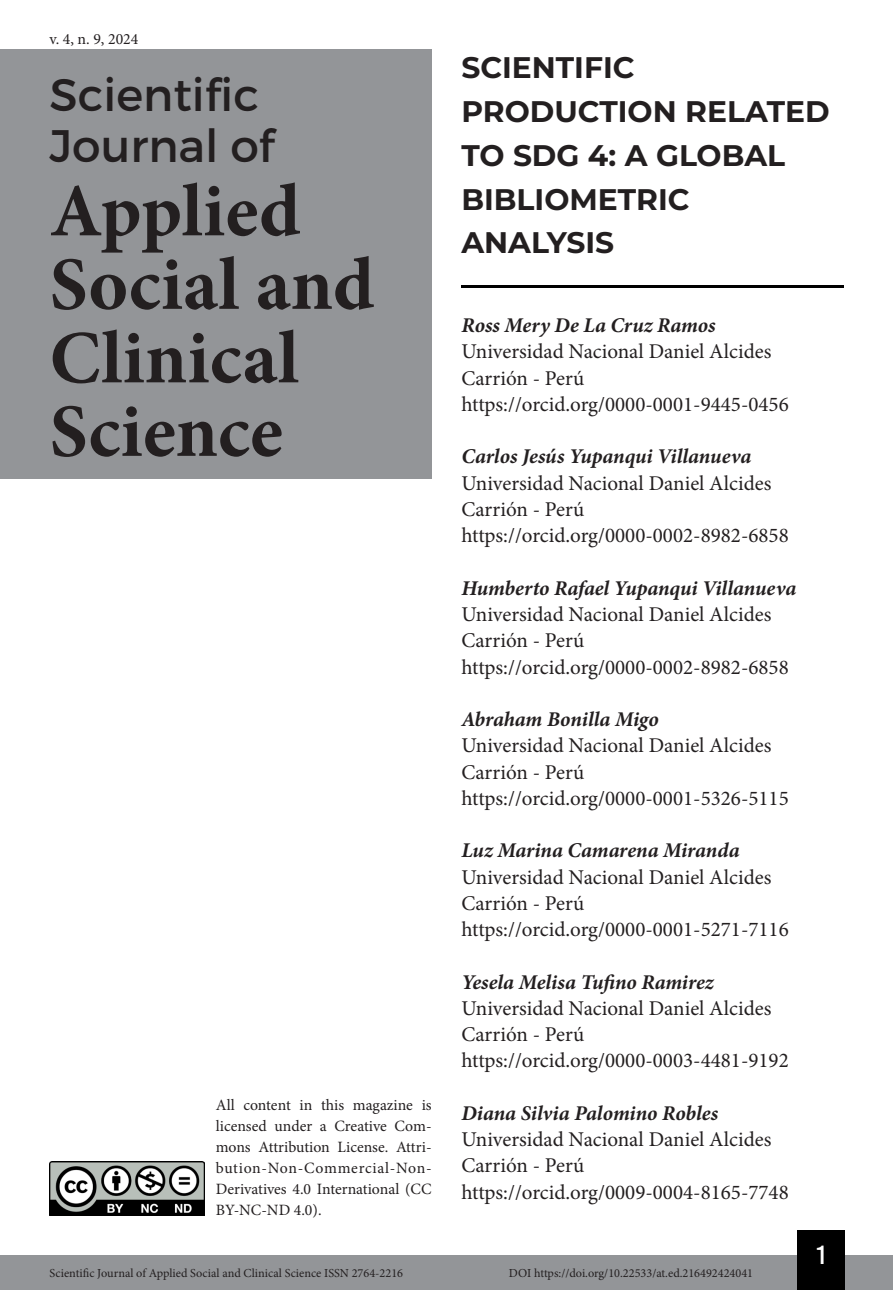
<style>
.page{position:relative;width:893px;height:1290px;background:#fff}
.page>*{position:absolute;margin:0;border:0;box-sizing:border-box;transform-origin:0 0}
.t1{font:700 75.25px/73.5px "Minion Pro";color:#231f20}
.t2{font:45.5px/50.8px "Montserrat";color:#231f20}
.Título_Artigo{font:700 29.75px/43.8px "Montserrat";color:#231f20}
.t3{font:26.25px "Bebas Kai";color:#fff}
.Infos_autor{font:21px "Minion Pro";color:#231f20}
.NOME_AUTOR{font:italic 700 21px "Minion Pro";letter-spacing:-.005em;color:#231f20}
.t4{font:15.75px/21px "Minion Pro";color:#231f20;text-align:justify}
.t5{font:12.25px "Minion Pro";color:#231f20}
</style>
<div class="page">
<div style="left:0;top:1255px;width:893px;height:35px;background:#939598"></div>
<div style="left:797px;top:1230px;width:48px;height:60px;background:#000"></div>
<img style="left:50px;top:1161px;width:154px;height:54px">
<div style="left:0;top:50px;width:432px;height:429px;background:#939598"></div>
<hr style="left:461px;top:285px;width:382px;height:3px;background:#000">
<p class="t4" style="left:50px;top:28px;width:90px">v. 4, n. 9, 2024</p>
<h2 class="t2" style="left:50px;top:69px;width:226px">Scientific<br>Journal of</h2>
<h1 class="t1" style="left:50px;top:174px;width:326px">Applied<br>Social and<br>Clinical<br>Science</h1>
<p class="t4" style="left:216px;top:1095px;width:217px">All content in this magazine is licensed under a Creative Com&shy;mons Attribution License. Attri&shy;bution-Non-Commercial-Non-Derivatives 4.0 International (CC BY-NC-ND 4.0).</p>
<p class="Título_Artigo" style="left:461px;top:44px;width:370px">SCIENTIFIC<br>PRODUCTION RELATED<br>TO SDG 4: A GLOBAL<br>BIBLIOMETRIC<br>ANALYSIS</p>
<p class="NOME_AUTOR" style="left:461px;top:310px;width:256px">Ross Mery De La Cruz Ramos</p>
<p class="Infos_autor" style="left:461px;top:338px;width:312px">Universidad Nacional Daniel Alcides</p>
<p class="Infos_autor" style="left:461px;top:364px;width:124px">Carrión - Perú</p>
<p class="Infos_autor" style="left:461px;top:390px;width:329px">https://orcid.org/0000-0001-9445-0456</p>
<p class="NOME_AUTOR" style="left:461px;top:442px;width:292px">Carlos Jesús Yupanqui Villanueva</p>
<p class="Infos_autor" style="left:461px;top:469px;width:312px">Universidad Nacional Daniel Alcides</p>
<p class="Infos_autor" style="left:461px;top:495px;width:124px">Carrión - Perú</p>
<p class="Infos_autor" style="left:461px;top:521px;width:329px">https://orcid.org/0000-0002-8982-6858</p>
<p class="NOME_AUTOR" style="left:461px;top:573px;width:337px">Humberto Rafael Yupanqui Villanueva</p>
<p class="Infos_autor" style="left:461px;top:600px;width:312px">Universidad Nacional Daniel Alcides</p>
<p class="Infos_autor" style="left:461px;top:626px;width:124px">Carrión - Perú</p>
<p class="Infos_autor" style="left:461px;top:653px;width:329px">https://orcid.org/0000-0002-8982-6858</p>
<p class="NOME_AUTOR" style="left:461px;top:704px;width:199px">Abraham Bonilla Migo</p>
<p class="Infos_autor" style="left:461px;top:731px;width:312px">Universidad Nacional Daniel Alcides</p>
<p class="Infos_autor" style="left:461px;top:758px;width:124px">Carrión - Perú</p>
<p class="Infos_autor" style="left:461px;top:784px;width:329px">https://orcid.org/0000-0001-5326-5115</p>
<p class="NOME_AUTOR" style="left:461px;top:835px;width:280px">Luz Marina Camarena Miranda</p>
<p class="Infos_autor" style="left:461px;top:863px;width:312px">Universidad Nacional Daniel Alcides</p>
<p class="Infos_autor" style="left:461px;top:889px;width:124px">Carrión - Perú</p>
<p class="Infos_autor" style="left:461px;top:915px;width:329px">https://orcid.org/0000-0001-5271-7116</p>
<p class="NOME_AUTOR" style="left:461px;top:967px;width:254px">Yesela Melisa Tufino Ramirez</p>
<p class="Infos_autor" style="left:461px;top:994px;width:312px">Universidad Nacional Daniel Alcides</p>
<p class="Infos_autor" style="left:461px;top:1020px;width:124px">Carrión - Perú</p>
<p class="Infos_autor" style="left:461px;top:1046px;width:329px">https://orcid.org/0000-0003-4481-9192</p>
<p class="NOME_AUTOR" style="left:461px;top:1098px;width:258px">Diana Silvia Palomino Robles</p>
<p class="Infos_autor" style="left:461px;top:1125px;width:312px">Universidad Nacional Daniel Alcides</p>
<p class="Infos_autor" style="left:461px;top:1151px;width:124px">Carrión - Perú</p>
<p class="Infos_autor" style="left:461px;top:1178px;width:329px">https://orcid.org/0009-0004-8165-7748</p>
<p class="t3" style="left:817px;top:1241px;width:10px">1</p>
<p class="t5" style="left:50px;top:1265px;width:355px">Scientific Journal of Applied Social and Clinical Science ISSN 2764-2216</p>
<p class="t5" style="left:509px;top:1265px;width:246px">DOI https://doi.org/10.22533/at.ed.216492424041</p>
</div>
